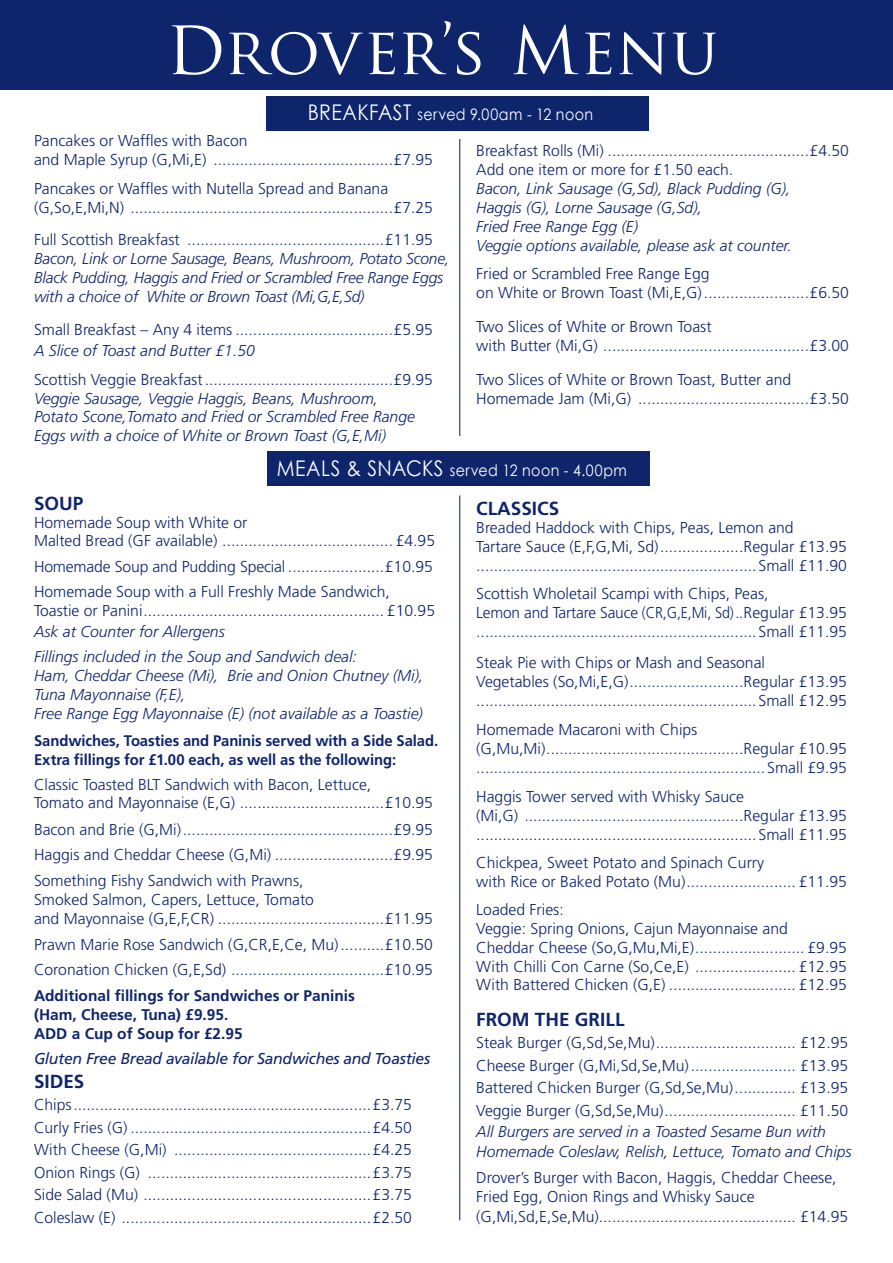
<style>
.page{position:relative;width:893px;height:1263px;background:#fff}
.page>*{position:absolute;margin:0;border:0;box-sizing:border-box;transform-origin:0 0}
.t1{font:64.65px "Trajan Pro";letter-spacing:-.005em;color:#fff}
.t2{font:700 18.9px "Frutiger LT Std";color:#0e256c}
.t3{font:300 15.75px/18.9px "Frutiger LT Std";color:#0e256c}
.t4{font:italic 300 15.75px/18.9px "Frutiger LT Std";color:#0e256c}
.t5{font:15.75px "Century Gothic";letter-spacing:.03em;color:#fff;scale:.9 1}
.t6{font:italic 15.75px "Frutiger LT Std";letter-spacing:-.02em;color:#0e256c}
.t7{font:700 15.45px "Frutiger LT Std";color:#0e256c}
.t8{font:700 15.3px/18.9px "Frutiger LT Std";letter-spacing:-.005em;color:#0e256c}
.s1{font-size:21.6px}
</style>
<div class="page">
<div style="left:0;top:0;width:893px;height:89px;background:#0e256c"></div>
<div style="left:268px;top:451px;width:382px;height:35px;background:#0e256c"></div>
<hr style="left:459px;top:139px;width:1px;height:297px;background:#0e256c">
<hr style="left:459px;top:495px;width:1px;height:725px;background:#0e256c">
<div style="left:266px;top:96px;width:382px;height:35px;background:#0e256c"></div>
<p class="t1" style="left:166px;top:9px;width:554px">Drover’s Menu</p>
<p class="t5" style="left:308px;top:104px;width:319px"><span class="s1">BREAKFAST</span> served 9.00am - 12 noon</p>
<p class="t3" style="left:34px;top:131px;width:215px">Pancakes or Waffles with Bacon</p>
<p class="t3" style="left:34px;top:150px;width:400px">and Maple Syrup (G,Mi,E) .........................................£7.95</p>
<p class="t3" style="left:34px;top:179px;width:400px">Pancakes or Waffles with Nutella Spread and Banana (G,So,E,Mi,N) ............................................................£7.25</p>
<p class="t3" style="left:34px;top:231px;width:401px">Full Scottish Breakfast .............................................£11.95</p>
<p class="t4" style="left:34px;top:250px;width:417px">Bacon, Link or Lorne Sausage, Beans, Mushroom, Potato Scone,<br>Black Pudding, Haggis and Fried or Scrambled Free Range Eggs with a choice of White or Brown Toast (Mi,G,E,Sd)</p>
<p class="t3" style="left:34px;top:320px;width:400px">Small Breakfast – Any 4 items ....................................£5.95</p>
<p class="t4" style="left:34px;top:341px;width:222px">A Slice of Toast and Butter £1.50</p>
<p class="t3" style="left:34px;top:370px;width:400px">Scottish Veggie Breakfast...........................................£9.95</p>
<p class="t4" style="left:34px;top:389px;width:346px">Veggie Sausage, Veggie Haggis, Beans, Mushroom,</p>
<p class="t4" style="left:34px;top:408px;width:382px">Potato Scone,Tomato and Fried or Scrambled Free Range</p>
<p class="t4" style="left:34px;top:427px;width:354px">Eggs with a choice of White or Brown Toast (G,E,Mi)</p>
<p class="t3" style="left:476px;top:142px;width:374px">Breakfast Rolls (Mi) ..............................................£4.50</p>
<p class="t3" style="left:476px;top:161px;width:259px">Add one item or more for £1.50 each.</p>
<p class="t4" style="left:476px;top:179px;width:316px">Bacon, Link Sausage (G,Sd), Black Pudding (G),</p>
<p class="t4" style="left:476px;top:198px;width:227px">Haggis (G), Lorne Sausage (G,Sd),</p>
<p class="t4" style="left:476px;top:217px;width:163px">Fried Free Range Egg (E)</p>
<p class="t4" style="left:476px;top:236px;width:317px">Veggie options available, please ask at counter.</p>
<p class="t3" style="left:476px;top:264px;width:235px">Fried or Scrambled Free Range Egg</p>
<p class="t3" style="left:476px;top:283px;width:374px">on White or Brown Toast (Mi,E,G)........................£6.50</p>
<p class="t3" style="left:476px;top:318px;width:237px">Two Slices of White or Brown Toast</p>
<p class="t3" style="left:476px;top:337px;width:374px">with Butter (Mi,G) ...............................................£3.00</p>
<p class="t3" style="left:476px;top:370px;width:374px">Two Slices of White or Brown Toast, Butter and<br>Homemade Jam (Mi,G) .......................................£3.50</p>
<p class="t5" style="left:277px;top:459px;width:391px"><span class="s1">MEALS &amp; SNACKS</span> served 12 noon - 4.00pm</p>
<p class="t2" style="left:34px;top:492px;width:51px">SOUP</p>
<p class="t3" style="left:34px;top:514px;width:215px">Homemade Soup with White or</p>
<p class="t3" style="left:34px;top:531px;width:403px">Malted Bread (GF available) ....................................... £4.95</p>
<p class="t3" style="left:34px;top:558px;width:401px">Homemade Soup and Pudding Special ......................£10.95</p>
<p class="t3" style="left:34px;top:582px;width:357px">Homemade Soup with a Full Freshly Made Sandwich,</p>
<p class="t3" style="left:34px;top:601px;width:403px">Toastie or Panini....................................................... £10.95</p>
<p class="t4" style="left:34px;top:622px;width:192px">Ask at Counter for Allergens</p>
<p class="t4" style="left:34px;top:647px;width:324px">Fillings included in the Soup and Sandwich deal:</p>
<p class="t4" style="left:34px;top:666px;width:391px">Ham, Cheddar Cheese (Mi), Brie and Onion Chutney (Mi),<br>Tuna Mayonnaise (F,E),</p>
<p class="t4" style="left:34px;top:704px;width:390px">Free Range Egg Mayonnaise (E) (not available as a Toastie)</p>
<p class="t8" style="left:34px;top:731px;width:406px">Sandwiches, Toasties and Paninis served with a Side Salad.<br>Extra fillings for £1.00 each, as well as the following:</p>
<p class="t3" style="left:34px;top:775px;width:339px">Classic Toasted BLT Sandwich with Bacon, Lettuce,</p>
<p class="t3" style="left:34px;top:794px;width:401px">Tomato and Mayonnaise (E,G) .................................£10.95</p>
<p class="t3" style="left:34px;top:820px;width:400px">Bacon and Brie (G,Mi)................................................£9.95</p>
<p class="t3" style="left:34px;top:845px;width:400px">Haggis and Cheddar Cheese (G,Mi) ...........................£9.95</p>
<p class="t3" style="left:34px;top:871px;width:271px">Something Fishy Sandwich with Prawns,</p>
<p class="t3" style="left:34px;top:890px;width:282px">Smoked Salmon, Capers, Lettuce, Tomato</p>
<p class="t3" style="left:34px;top:909px;width:401px">and Mayonnaise (G,E,F,CR) ......................................£11.95</p>
<p class="t3" style="left:34px;top:936px;width:401px">Prawn Marie Rose Sandwich (G,CR,E,Ce, Mu)..........£10.50</p>
<p class="t3" style="left:34px;top:960px;width:401px">Coronation Chicken (G,E,Sd) ...................................£10.95</p>
<p class="t7" style="left:34px;top:987px;width:323px">Additional fillings for Sandwiches or Paninis</p>
<p class="t7" style="left:34px;top:1005px;width:196px">(Ham, Cheese, Tuna) £9.95.</p>
<p class="t7" style="left:34px;top:1024px;width:210px">ADD a Cup of Soup for £2.95</p>
<p class="t6" style="left:34px;top:1049px;width:398px">Gluten Free Bread available for Sandwiches and Toasties</p>
<p class="t2" style="left:34px;top:1070px;width:52px">SIDES</p>
<p class="t3" style="left:34px;top:1096px;width:380px">Chips....................................................................£3.75</p>
<p class="t3" style="left:34px;top:1118px;width:380px">Curly Fries (G) .......................................................£4.50</p>
<p class="t3" style="left:34px;top:1141px;width:380px">With Cheese (G,Mi) .............................................£4.25</p>
<p class="t3" style="left:34px;top:1163px;width:380px">Onion Rings (G) ...................................................£3.75</p>
<p class="t3" style="left:34px;top:1186px;width:380px">Side Salad (Mu) ....................................................£3.75</p>
<p class="t3" style="left:34px;top:1208px;width:380px">Coleslaw (E) .........................................................£2.50</p>
<p class="t2" style="left:476px;top:497px;width:84px">CLASSICS</p>
<p class="t3" style="left:476px;top:519px;width:319px">Breaded Haddock with Chips, Peas, Lemon and</p>
<p class="t3" style="left:476px;top:538px;width:372px">Tartare Sauce (E,F,G,Mi, Sd)...................Regular £13.95</p>
<p class="t3" style="left:476px;top:557px;width:372px">................................................................ Small £11.90</p>
<p class="t3" style="left:476px;top:584px;width:294px">Scottish Wholetail Scampi with Chips, Peas,</p>
<p class="t3" style="left:476px;top:603px;width:372px">Lemon and Tartare Sauce (CR,G,E,Mi, Sd)..Regular £13.95</p>
<p class="t3" style="left:476px;top:622px;width:372px">................................................................ Small £11.95</p>
<p class="t3" style="left:476px;top:653px;width:290px">Steak Pie with Chips or Mash and Seasonal</p>
<p class="t3" style="left:476px;top:672px;width:372px">Vegetables (So,Mi,E,G)..........................Regular £13.95</p>
<p class="t3" style="left:476px;top:691px;width:372px">................................................................ Small £12.95</p>
<p class="t3" style="left:476px;top:720px;width:223px">Homemade Macaroni with Chips</p>
<p class="t3" style="left:476px;top:739px;width:372px">(G,Mu,Mi).............................................Regular £10.95</p>
<p class="t3" style="left:476px;top:758px;width:372px">.................................................................. Small £9.95</p>
<p class="t3" style="left:476px;top:788px;width:269px">Haggis Tower served with Whisky Sauce</p>
<p class="t3" style="left:476px;top:806px;width:372px">(Mi,G) ..................................................Regular £13.95</p>
<p class="t3" style="left:476px;top:825px;width:372px">................................................................ Small £11.95</p>
<p class="t3" style="left:476px;top:853px;width:289px">Chickpea, Sweet Potato and Spinach Curry</p>
<p class="t3" style="left:476px;top:872px;width:372px">with Rice or Baked Potato (Mu)......................... £11.95</p>
<p class="t3" style="left:476px;top:900px;width:89px">Loaded Fries:</p>
<p class="t3" style="left:476px;top:919px;width:313px">Veggie: Spring Onions, Cajun Mayonnaise and</p>
<p class="t3" style="left:476px;top:938px;width:372px">Cheddar Cheese (So,G,Mu,Mi,E)......................... £9.95</p>
<p class="t3" style="left:476px;top:957px;width:372px">With Chilli Con Carne (So,Ce,E) ....................... £12.95</p>
<p class="t3" style="left:476px;top:976px;width:372px">With Battered Chicken (G,E) ............................. £12.95</p>
<p class="t2" style="left:476px;top:1008px;width:150px">FROM THE GRILL</p>
<p class="t3" style="left:476px;top:1033px;width:373px">Steak Burger (G,Sd,Se,Mu)................................ £12.95</p>
<p class="t3" style="left:476px;top:1056px;width:373px">Cheese Burger (G,Mi,Sd,Se,Mu)........................ £13.95</p>
<p class="t3" style="left:476px;top:1078px;width:373px">Battered Chicken Burger (G,Sd,Se,Mu).............. £13.95</p>
<p class="t3" style="left:476px;top:1101px;width:373px">Veggie Burger (G,Sd,Se,Mu).............................. £11.50</p>
<p class="t4" style="left:476px;top:1123px;width:351px">All Burgers are served in a Toasted Sesame Bun with</p>
<p class="t4" style="left:476px;top:1143px;width:377px">Homemade Coleslaw, Relish, Lettuce, Tomato and Chips</p>
<p class="t3" style="left:476px;top:1169px;width:362px">Drover’s Burger with Bacon, Haggis, Cheddar Cheese,</p>
<p class="t3" style="left:476px;top:1187px;width:280px">Fried Egg, Onion Rings and Whisky Sauce</p>
<p class="t3" style="left:476px;top:1207px;width:373px">(G,Mi,Sd,E,Se,Mu)............................................. £14.95</p>
</div>
